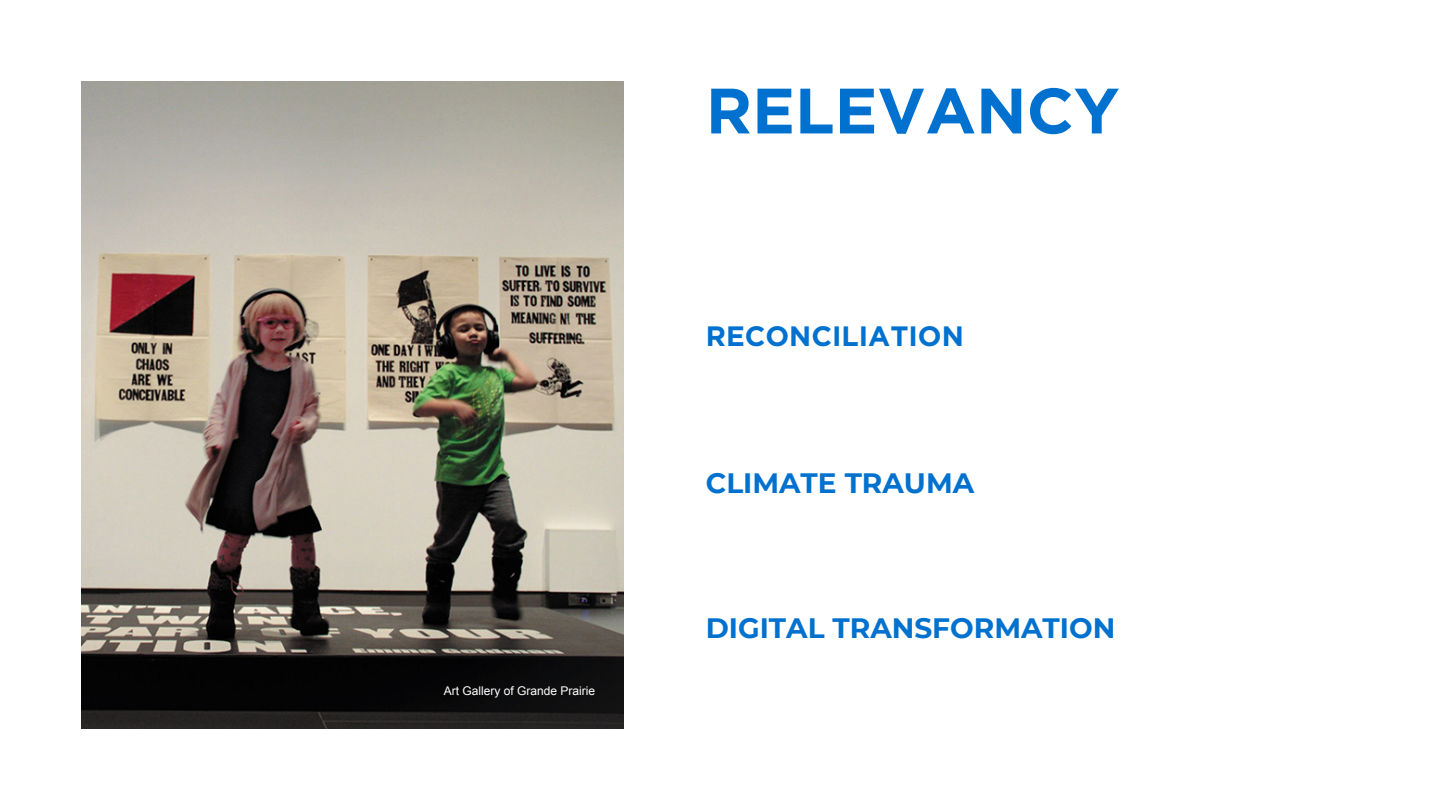
<style>
.page{position:relative;width:1440px;height:810px;background:#fff}
.page>*{position:absolute;margin:0;border:0;box-sizing:border-box;transform-origin:0 0}
.t1{font:700 64px "Gotham";color:#0071ce}
.t2{font:700 28px "Montserrat";color:#0071ce}
.t3{font:700 28px "Gotham";color:#0071ce}
.t4{font:12px "Arial";color:#fff}
</style>
<div class="page">
<img style="left:81px;top:81px;width:542px;height:648px">
<p class="t4" style="left:444px;top:685px;width:153px">Art Gallery of Grande Prairie</p>
<p class="t1" style="left:706px;top:82px;width:415px">RELEVANCY</p>
<p class="t3" style="left:706px;top:323px;width:259px">RECONCILIATION</p>
<p class="t2" style="left:706px;top:466px;width:270px">CLIMATE TRAUMA</p>
<p class="t2" style="left:706px;top:611px;width:411px">DIGITAL TRANSFORMATION</p>
</div>
